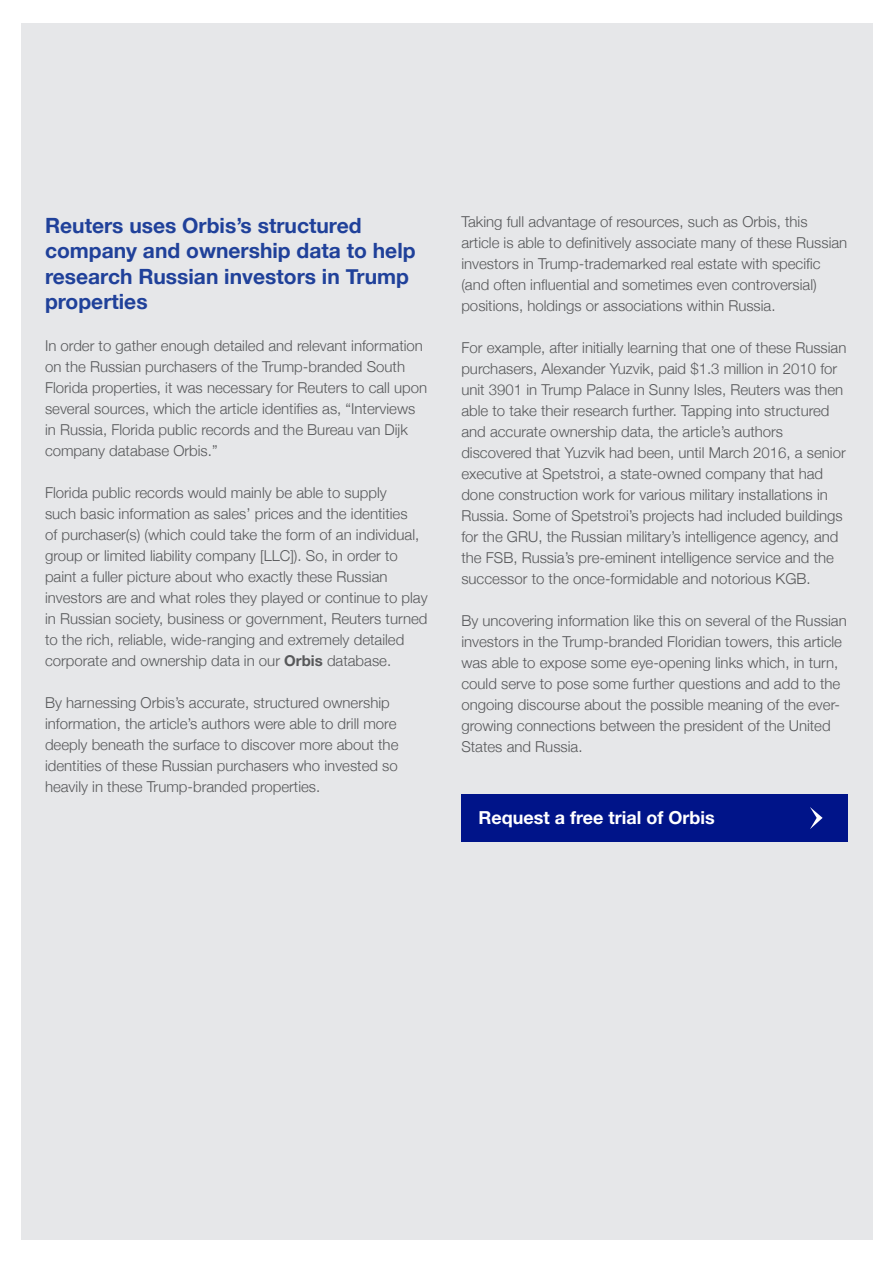
<style>
.page{position:relative;width:893px;height:1263px;background:#fff}
.page>*{position:absolute;margin:0;border:0;box-sizing:border-box;transform-origin:0 0}
.t1{font:700 condensed 21px/25.2px "Helvetica Neue";color:#20419a}
.t2{font:700 18px "Helvetica Neue LTW1 G";color:#fff}
.t3{font:300 15px/21px "Helvetica Neue";color:#57585a}
.s1{font-family:"Helvetica Neue LTW1 G";font-weight:700}
</style>
<div class="page">
<div style="left:21px;top:23px;width:851px;height:1217px;background:#e6e7e9"></div>
<div style="left:461px;top:794px;width:387px;height:48px;background:#001489"></div>
<svg style="left:810px;top:807px;width:13px;height:22px"></svg>
<p class="t1" style="left:45px;top:213px;width:372px">Reuters uses Orbis’s structured company and ownership data to help research Russian investors in Trump properties</p>
<p class="t3" style="left:45px;top:334px;width:384px">In order to gather enough detailed and relevant information on the Russian purchasers of the Trump-branded South Florida properties, it was necessary for Reuters to call upon several sources, which the article identifies as, “Interviews in Russia, Florida public records and the Bureau van Dijk company database Orbis.”</p>
<p class="t3" style="left:45px;top:481px;width:384px">Florida public records would mainly be able to supply<br>such basic information as sales’ prices and the identities<br>of purchaser(s) (which could take the form of an individual, group or limited liability company [LLC]). So, in order to paint a fuller picture about who exactly these Russian investors are and what roles they played or continue to play in Russian society, business or government, Reuters turned to the rich, reliable, wide-ranging and extremely detailed corporate and ownership data in our <span class="s1">Orbis</span> database.</p>
<p class="t3" style="left:45px;top:691px;width:355px">By harnessing Orbis’s accurate, structured ownership information, the article’s authors were able to drill more deeply beneath the surface to discover more about the identities of these Russian purchasers who invested so heavily in these Trump-branded properties.</p>
<p class="t3" style="left:461px;top:210px;width:387px">Taking full advantage of resources, such as Orbis, this article is able to definitively associate many of these Russian investors in Trump-trademarked real estate with specific (and often influential and sometimes even controversial) positions, holdings or associations within Russia.</p>
<p class="t3" style="left:461px;top:336px;width:387px">For example, after initially learning that one of these Russian purchasers, Alexander Yuzvik, paid $1.3 million in 2010 for unit 3901 in Trump Palace in Sunny Isles, Reuters was then able to take their research further. Tapping into structured and accurate ownership data, the article’s authors discovered that Yuzvik had been, until March 2016, a senior executive at Spetstroi, a state-owned company that had done construction work for various military installations in Russia. Some of Spetstroi’s projects had included buildings for the GRU, the Russian military’s intelligence agency, and the FSB, Russia’s pre-eminent intelligence service and the successor to the once-formidable and notorious KGB.</p>
<p class="t3" style="left:461px;top:609px;width:387px">By uncovering information like this on several of the Russian investors in the Trump-branded Floridian towers, this article was able to expose some eye-opening links which, in turn, could serve to pose some further questions and add to the ongoing discourse about the possible meaning of the ever&shy;growing connections between the president of the United States and Russia.</p>
<p class="t2" style="left:478px;top:807px;width:238px">Request a free trial of Orbis</p>
</div>
